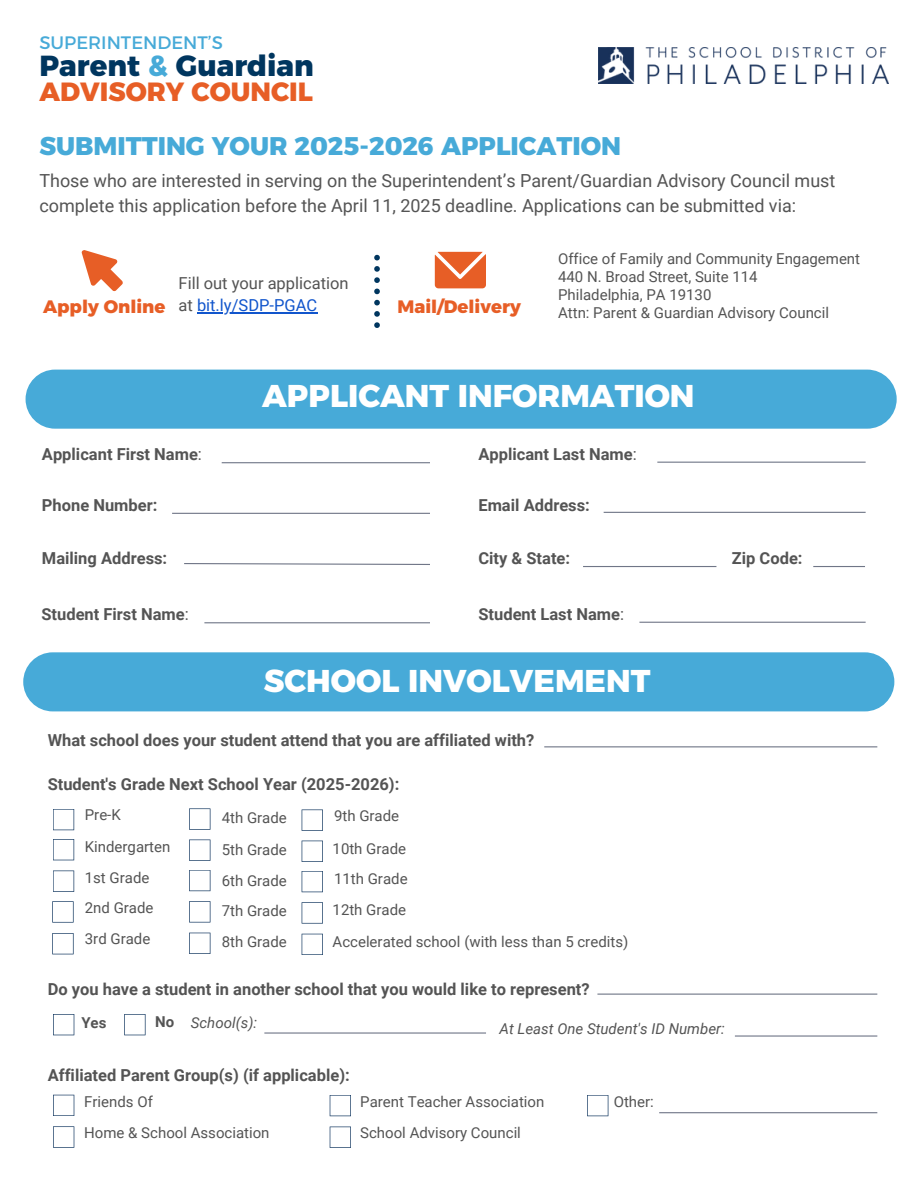
<style>
.page{position:relative;width:918px;height:1188px;background:#fff}
.page>*{position:absolute;margin:0;border:0;box-sizing:border-box;transform-origin:0 0}
.t1{font:800 31.5px "Alexandria";color:#fff}
.t2{font:800 28.95px "Alexandria";color:#00365f}
.t3{font:800 26.4px "Alexandria";color:#e75e26}
.t4{font:800 25.5px "Alexandria";color:#47aad8}
.t5{font:18px/24.8px "Roboto";color:#545454}
.t6{font:800 18px "Alexandria";color:#e75e26}
.t7{font:18px "Alexandria";color:#47aad8}
.t8{font:700 16.5px "Roboto";color:#545454}
.t9{font:16.5px/22.5px "Roboto";color:#545454}
.t10{font:15px "Roboto";color:#545454}
.t11{font:italic 15px "Roboto";color:#545454}
.t12{font:700 15px "Roboto";color:#545454}
.s1{color:#47aad8}
.s2{color:#15c}
.s3{font-weight:400}
</style>
<div class="page">
<img style="left:599px;top:48px;width:289px;height:36px">
<div style="left:26px;top:370px;width:871px;height:59px;background:#47aad8;border-radius:30px"></div>
<svg style="left:53px;top:809px;width:21px;height:21px"></svg>
<svg style="left:53px;top:839px;width:21px;height:21px"></svg>
<svg style="left:53px;top:871px;width:21px;height:21px"></svg>
<svg style="left:52px;top:901px;width:22px;height:22px"></svg>
<svg style="left:52px;top:933px;width:22px;height:21px"></svg>
<svg style="left:53px;top:1014px;width:21px;height:21px"></svg>
<svg style="left:124px;top:1014px;width:22px;height:21px"></svg>
<div style="left:23px;top:652px;width:871px;height:59px;background:#47aad8;border-radius:30px"></div>
<svg style="left:302px;top:809px;width:21px;height:22px"></svg>
<svg style="left:302px;top:841px;width:21px;height:21px"></svg>
<svg style="left:302px;top:934px;width:21px;height:21px"></svg>
<svg style="left:302px;top:871px;width:21px;height:21px"></svg>
<svg style="left:302px;top:902px;width:21px;height:22px"></svg>
<svg style="left:435px;top:252px;width:51px;height:36px;background:#ea7444"></svg>
<svg style="left:82px;top:250px;width:41px;height:41px"></svg>
<svg style="left:374px;top:255px;width:6px;height:73px"></svg>
<svg style="left:189px;top:808px;width:21px;height:22px"></svg>
<svg style="left:189px;top:840px;width:21px;height:21px"></svg>
<svg style="left:189px;top:933px;width:21px;height:21px"></svg>
<svg style="left:189px;top:870px;width:21px;height:21px"></svg>
<svg style="left:189px;top:901px;width:21px;height:22px"></svg>
<hr style="left:597px;top:994px;width:280px;height:1px;background:#707687">
<hr style="left:735px;top:1035px;width:142px;height:2px;background:#707687">
<hr style="left:544px;top:746px;width:333px;height:1px;background:#707687">
<hr style="left:197px;top:313px;width:120px;height:1px;background:#15c">
<hr style="left:222px;top:462px;width:208px;height:1px;background:#707687">
<hr style="left:657px;top:462px;width:209px;height:1px;background:#707687">
<hr style="left:172px;top:513px;width:258px;height:1px;background:#707687">
<svg style="left:184px;top:563px;width:246px;height:2px"></svg>
<hr style="left:204px;top:622px;width:226px;height:1px;background:#707687">
<hr style="left:604px;top:512px;width:262px;height:1px;background:#707687">
<hr style="left:639px;top:622px;width:227px;height:1px;background:#707687">
<hr style="left:583px;top:566px;width:133px;height:1px;background:#707687">
<hr style="left:813px;top:566px;width:52px;height:1px;background:#707687">
<svg style="left:53px;top:1095px;width:21px;height:21px"></svg>
<svg style="left:53px;top:1126px;width:21px;height:22px"></svg>
<svg style="left:330px;top:1095px;width:21px;height:21px"></svg>
<svg style="left:330px;top:1127px;width:21px;height:21px"></svg>
<svg style="left:587px;top:1095px;width:21px;height:21px"></svg>
<hr style="left:264px;top:1032px;width:222px;height:2px;background:#707687">
<hr style="left:659px;top:1112px;width:218px;height:1px;background:#707687">
<p class="t7" style="left:39px;top:32px;width:185px">SUPERINTENDENT’S</p>
<p class="t2" style="left:39px;top:48px;width:276px">Parent <span class="s1">&amp;</span> Guardian</p>
<p class="t3" style="left:39px;top:75px;width:275px">ADVISORY COUNCIL</p>
<p class="t4" style="left:39px;top:130px;width:583px">SUBMITTING YOUR 2025-2026 APPLICATION</p>
<p class="t5" style="left:39px;top:169px;width:797px">Those who are interested in serving on the Superintendent’s Parent/Guardian Advisory Council must complete this application before the April 11, 2025 deadline. Applications can be submitted via:</p>
<h1 class="t10" style="left:558px;top:250px;width:304px">Office of Family and Community Engagement</h1>
<h5 class="t10" style="left:558px;top:268px;width:201px">440 N. Broad Street, Suite 114</h5>
<p class="t10" style="left:558px;top:286px;width:155px">Philadelphia, PA 19130</p>
<h5 class="t10" style="left:558px;top:304px;width:272px">Attn: Parent &amp; Guardian Advisory Council</h5>
<p class="t9" style="left:179px;top:272px;width:172px">Fill out your application at <span class="s2">bit.ly/SDP-PGAC</span></p>
<p class="t6" style="left:43px;top:296px;width:124px">Apply Online</p>
<p class="t6" style="left:398px;top:296px;width:125px">Mail/Delivery</p>
<p class="t8" style="left:42px;top:444px;width:161px">Applicant First Name<span class="s3">:</span></p>
<h3 class="t1" style="left:262px;top:376px;width:434px">APPLICANT INFORMATION</h3>
<h6 class="t8" style="left:478px;top:444px;width:160px">Applicant Last Name<span class="s3">:</span></h6>
<p class="t8" style="left:42px;top:495px;width:117px">Phone Number:</p>
<h5 class="t8" style="left:478px;top:495px;width:113px">Email Address:</h5>
<h6 class="t8" style="left:42px;top:549px;width:127px">Mailing Address:</h6>
<p class="t8" style="left:478px;top:549px;width:93px">City &amp; State:</p>
<p class="t8" style="left:732px;top:549px;width:72px">Zip Code:</p>
<h5 class="t8" style="left:41px;top:605px;width:149px">Student First Name<span class="s3">:</span></h5>
<p class="t8" style="left:478px;top:605px;width:147px">Student Last Name<span class="s3">:</span></p>
<h1 class="t1" style="left:264px;top:661px;width:388px">SCHOOL INVOLVEMENT</h1>
<h4 class="t8" style="left:48px;top:730px;width:488px">What school does your student attend that you are affiliated with?</h4>
<h6 class="t8" style="left:48px;top:775px;width:353px">Student's Grade Next School Year (2025-2026):</h6>
<p class="t10" style="left:85px;top:806px;width:38px">Pre-K</p>
<h6 class="t10" style="left:85px;top:838px;width:87px">Kindergarten</h6>
<p class="t10" style="left:85px;top:869px;width:66px">1st Grade</p>
<h5 class="t10" style="left:85px;top:899px;width:70px">2nd Grade</h5>
<p class="t10" style="left:85px;top:930px;width:67px">3rd Grade</p>
<p class="t10" style="left:334px;top:808px;width:67px">9th Grade</p>
<h5 class="t10" style="left:333px;top:840px;width:75px">10th Grade</h5>
<h5 class="t10" style="left:222px;top:809px;width:67px">4th Grade</h5>
<p class="t10" style="left:222px;top:841px;width:67px">5th Grade</p>
<h5 class="t10" style="left:222px;top:872px;width:67px">6th Grade</h5>
<p class="t10" style="left:222px;top:902px;width:67px">7th Grade</p>
<h5 class="t10" style="left:222px;top:933px;width:67px">8th Grade</h5>
<p class="t10" style="left:334px;top:870px;width:75px">11th Grade</p>
<h6 class="t10" style="left:333px;top:901px;width:75px">12th Grade</h6>
<p class="t10" style="left:333px;top:933px;width:297px">Accelerated school (with less than 5 credits)</p>
<h3 class="t8" style="left:48px;top:980px;width:543px">Do you have a student in another school that you would like to represent?</h3>
<p class="t12" style="left:81px;top:1014px;width:27px">Yes</p>
<p class="t12" style="left:155px;top:1013px;width:21px">No</p>
<p class="t11" style="left:191px;top:1014px;width:68px">School(s):</p>
<h2 class="t11" style="left:500px;top:1020px;width:227px">At Least One Student's ID Number:</h2>
<p class="t8" style="left:48px;top:1065px;width:304px">Affiliated Parent Group(s) (if applicable):</p>
<p class="t10" style="left:84px;top:1093px;width:70px">Friends Of</p>
<p class="t10" style="left:84px;top:1125px;width:187px">Home &amp; School Association</p>
<p class="t10" style="left:360px;top:1093px;width:186px">Parent Teacher Association</p>
<p class="t10" style="left:360px;top:1125px;width:162px">School Advisory Council</p>
<p class="t10" style="left:614px;top:1093px;width:42px">Other:</p>
</div>
